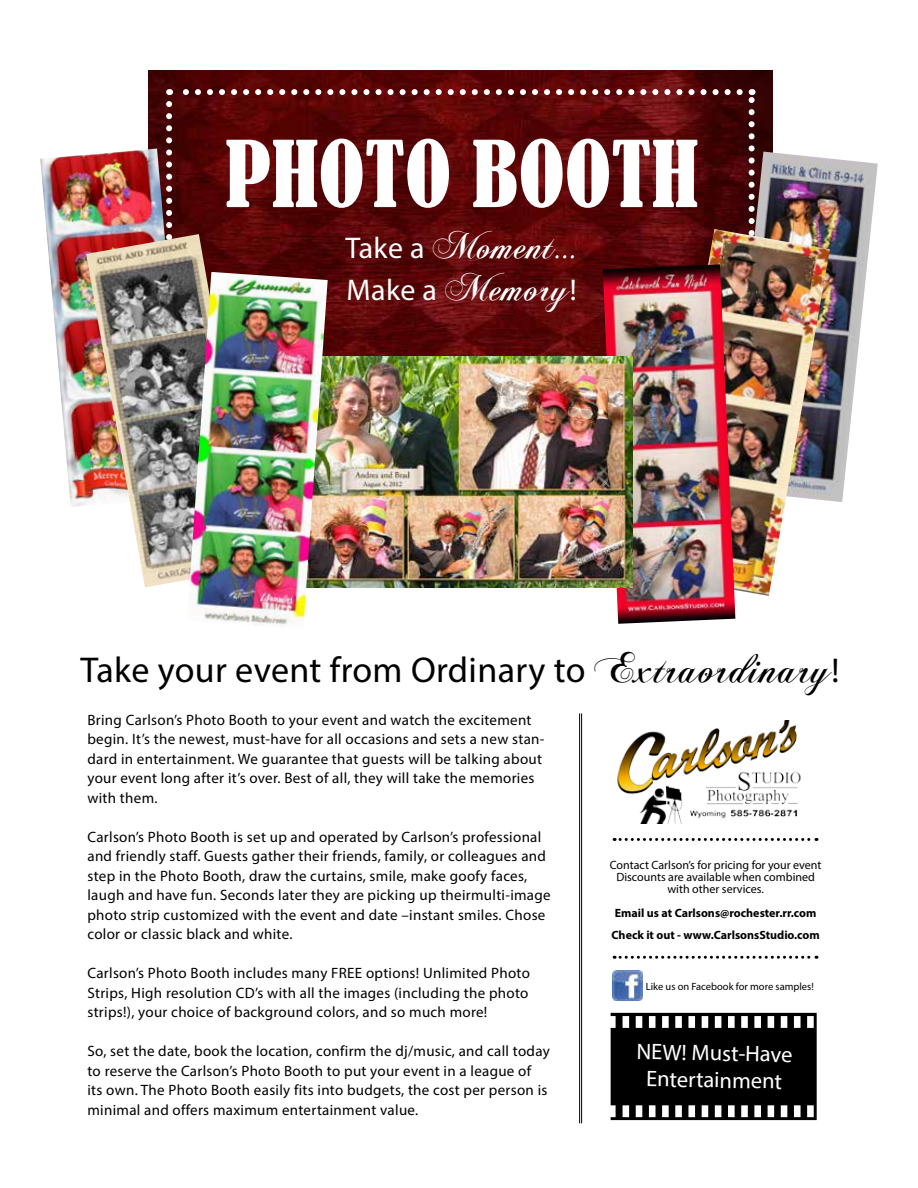
<style>
.page{position:relative;width:918px;height:1188px;background:#fff}
.page>*{position:absolute;margin:0;border:0;box-sizing:border-box;transform-origin:0 0}
.t1{font:condensed 85.5px "Bernard";color:#fff}
.t2{font:40.5px "Chopin Script";letter-spacing:.01em;color:#fff}
.t3{font:36px "Myriad Pro";letter-spacing:.01em;color:#000}
.t4{font:30px "Myriad Pro";color:#fff}
.t5{font:22.5px/27px "Myriad Pro";color:#fff;text-align:center}
.t6{font:15px/19.5px "Myriad Pro";letter-spacing:.02em;color:#000}
.t7{font:12px/12px "Myriad Pro";color:#000;text-align:center}
.t8{font:700 12px/21.6px "Myriad Pro";color:#000}
.t9{font:10.5px "Myriad Pro";color:#000}
.s1{font-family:"Myriad Pro";font-size:30px}
.s2{font-size:30px}
.s3{font-family:"Chopin Script";font-size:40.5px}
.s4{font-family:"Chopin Script";font-size:45px}
.s5{font-size:34.5px}
</style>
<div class="page">
<hr style="left:581px;top:713px;width:1px;height:410px;background:#000">
<hr style="left:579px;top:713px;width:1px;height:410px;background:#000">
<img style="left:617px;top:720px;width:184px;height:104px">
<svg style="left:614px;top:838px;width:203px;height:3px"></svg>
<svg style="left:614px;top:956px;width:203px;height:3px"></svg>
<svg style="left:611px;top:1013px;width:206px;height:107px;background:#1c1c1c"></svg>
<img style="left:613px;top:971px;width:30px;height:30px">
<img style="left:149px;top:70px;width:623px;height:287px">
<svg style="left:166px;top:104px;width:6px;height:45px"></svg>
<svg style="left:749px;top:89px;width:6px;height:63px"></svg>
<svg style="left:169px;top:89px;width:571px;height:6px"></svg>
<img style="left:728px;top:152px;width:150px;height:350px">
<img style="left:40px;top:149px;width:148px;height:358px">
<img style="left:653px;top:229px;width:177px;height:367px">
<img style="left:86px;top:234px;width:172px;height:353px">
<img style="left:603px;top:264px;width:132px;height:360px">
<img style="left:328px;top:357px;width:304px;height:230px">
<img style="left:187px;top:272px;width:141px;height:353px">
<h1 class="t1" style="left:225px;top:125px;width:475px">PHOTO BOOTH</h1>
<h2 class="t2" style="left:346px;top:220px;width:234px"><span class="s1">Take a</span> Moment<span class="s2">...</span></h2>
<h3 class="t4" style="left:347px;top:272px;width:232px">Make a <span class="s3">Memory</span>!</h3>
<h3 class="t3" style="left:81px;top:648px;width:760px">Take your event from Ordinary to <span class="s4">Extraordinary</span><span class="s5">!</span></h3>
<p class="t6" style="left:87px;top:710px;width:459px">Bring Carlson’s Photo Booth to your event and watch the excitement begin. It’s the newest, must-have for all occasions and sets a new stan&shy;dard in entertainment. We guarantee that guests will be talking about your event long after it’s over. Best of all, they will take the memories with them.</p>
<p class="t6" style="left:87px;top:827px;width:465px">Carlson’s Photo Booth is set up and operated by Carlson’s professional and friendly staff. Guests gather their friends, family, or colleagues and step in the Photo Booth, draw the curtains, smile, make goofy faces, laugh and have fun. Seconds later they are picking up theirmulti-image photo strip customized with the event and date –instant smiles. Chose color or classic black and white.</p>
<p class="t6" style="left:87px;top:963px;width:444px;text-align:justify">Carlson’s Photo Booth includes many FREE options! Unlimited Photo Strips, High resolution CD’s with all the images (including the photo strips!), your choice of background colors, and so much more!</p>
<p class="t6" style="left:87px;top:1041px;width:464px">So, set the date, book the location, confirm the dj/music, and call today to reserve the Carlson’s Photo Booth to put your event in a league of its own. The Photo Booth easily fits into budgets, the cost per person is minimal and offers maximum entertainment value.</p>
<p class="t7" style="left:610px;top:859px;width:213px">Contact Carlson’s for pricing for your event<br>Discounts are available when combined with other services.</p>
<p class="t8" style="left:612px;top:902px;width:210px">Email us at Carlsons@rochester.rr.com<br>Check it out - www.CarlsonsStudio.com</p>
<p class="t9" style="left:646px;top:980px;width:170px">Like us on Facebook for more samples!</p>
<h3 class="t5" style="left:637px;top:1038px;width:157px;rotate:1deg">NEW! Must-Have<br>Entertainment</h3>
</div>
